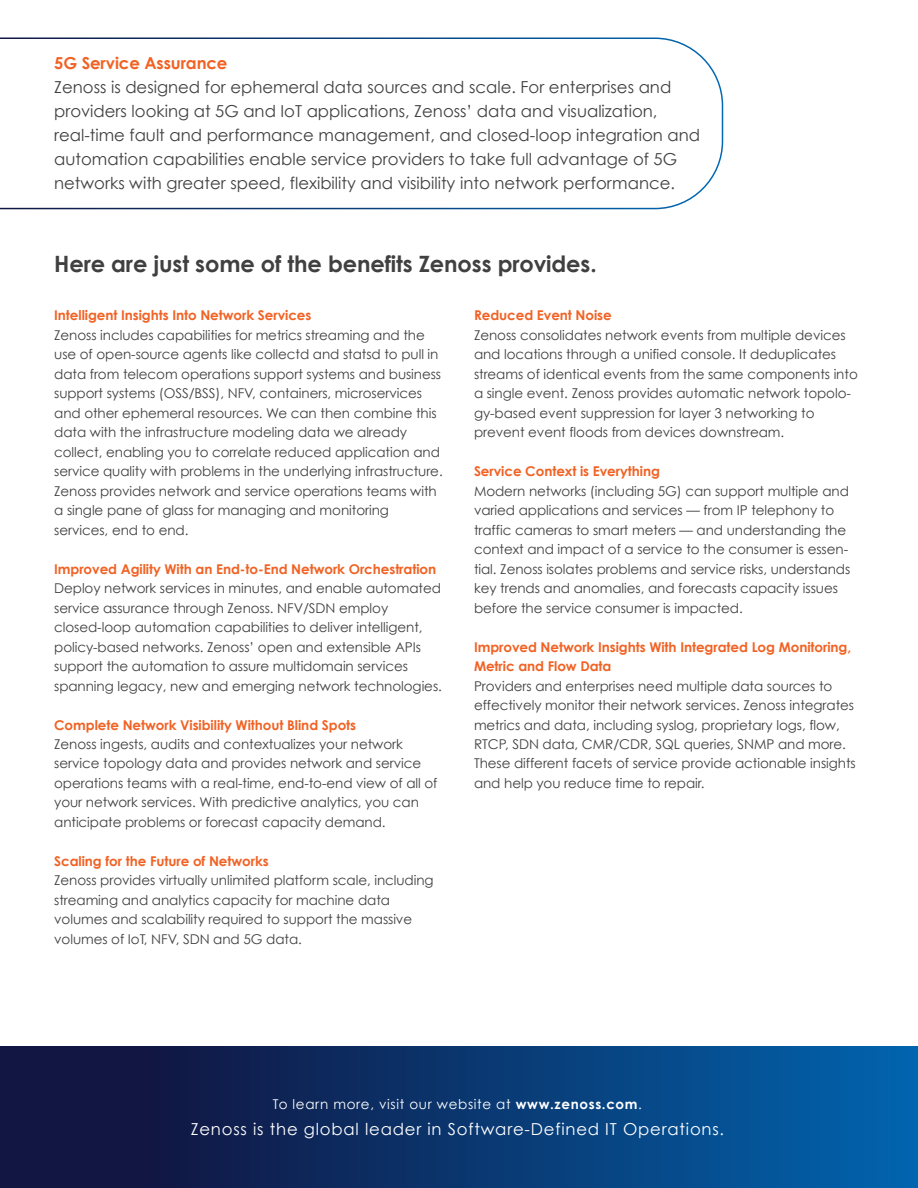
<style>
.page{position:relative;width:918px;height:1188px;background:#fff}
.page>*{position:absolute;margin:0;border:0;box-sizing:border-box;transform-origin:0 0}
.t1{font:700 22.5px "Century Gothic";letter-spacing:-.005em;color:#404041}
.t2{font:16.5px/24px "Century Gothic";color:#404041}
.t3{font:16.5px "Century Gothic";letter-spacing:.05em;color:#fff}
.t4{font:700 16.5px "Century Gothic";letter-spacing:-.005em;color:#f16224}
.t5{font:13.5px/19.5px "Century Gothic";letter-spacing:-.005em;color:#404041}
.t6{font:700 13.5px/19.5px "Century Gothic";letter-spacing:-.005em;color:#f16224}
.t7{font:13.5px "Century Gothic";letter-spacing:.05em;color:#fff}
.s1{font-weight:700}
</style>
<div class="page">
<div style="left:0;top:1046px;width:918px;height:142px;background:linear-gradient(to right,#130b33,#0162ac)"></div>
<svg style="left:0;top:37px;width:724px;height:173px"></svg>
<p class="t4" style="left:54px;top:52px;width:175px">5G Service Assurance</p>
<p class="t2" style="left:54px;top:75px;width:647px">Zenoss is designed for ephemeral data sources and scale. For enterprises and providers looking at 5G and IoT applications, Zenoss’ data and visualization, real-time fault and performance management, and closed-loop integration and automation capabilities enable service providers to take full advantage of 5G networks with greater speed, flexibility and visibility into network performance.</p>
<h1 class="t1" style="left:54px;top:250px;width:544px">Here are just some of the benefits Zenoss provides.</h1>
<p class="t6" style="left:54px;top:305px;width:259px">Intelligent Insights Into Network Services</p>
<p class="t5" style="left:54px;top:325px;width:390px">Zenoss includes capabilities for metrics streaming and the use of open-source agents like collectd and statsd to pull in data from telecom operations support systems and business support systems (OSS/BSS), NFV, containers, microservices and other ephemeral resources. We can then combine this data with the infrastructure modeling data we already collect, enabling you to correlate reduced application and service quality with problems in the underlying infrastructure.<br>Zenoss provides network and service operations teams with a single pane of glass for managing and monitoring services, end to end.</p>
<p class="t6" style="left:54px;top:559px;width:384px">Improved Agility With an End-to-End Network Orchestration</p>
<p class="t5" style="left:54px;top:578px;width:389px">Deploy network services in minutes, and enable automated service assurance through Zenoss. NFV/SDN employ closed-loop automation capabilities to deliver intelligent, policy-based networks. Zenoss’ open and extensible APIs support the automation to assure multidomain services spanning legacy, new and emerging network technologies.</p>
<p class="t6" style="left:54px;top:715px;width:303px">Complete Network Visibility Without Blind Spots</p>
<p class="t5" style="left:54px;top:734px;width:385px">Zenoss ingests, audits and contextualizes your network service topology data and provides network and service operations teams with a real-time, end-to-end view of all of your network services. With predictive analytics, you can anticipate problems or forecast capacity demand.</p>
<p class="t6" style="left:54px;top:851px;width:216px">Scaling for the Future of Networks</p>
<p class="t5" style="left:54px;top:871px;width:381px">Zenoss provides virtually unlimited platform scale, including streaming and analytics capacity for machine data volumes and scalability required to support the massive volumes of IoT, NFV, SDN and 5G data.</p>
<p class="t6" style="left:474px;top:305px;width:139px">Reduced Event Noise</p>
<p class="t5" style="left:474px;top:325px;width:385px">Zenoss consolidates network events from multiple devices and locations through a unified console. It deduplicates streams of identical events from the same components into a single event. Zenoss provides automatic network topolo&shy;gy-based event suppression for layer 3 networking to prevent event floods from devices downstream.</p>
<p class="t6" style="left:474px;top:461px;width:188px">Service Context is Everything</p>
<p class="t5" style="left:474px;top:481px;width:378px">Modern networks (including 5G) can support multiple and varied applications and services — from IP telephony to traffic cameras to smart meters — and understanding the context and impact of a service to the consumer is essen&shy;tial. Zenoss isolates problems and service risks, understands key trends and anomalies, and forecasts capacity issues before the service consumer is impacted.</p>
<p class="t6" style="left:474px;top:637px;width:379px">Improved Network Insights With Integrated Log Monitoring,<br>Metric and Flow Data</p>
<p class="t5" style="left:474px;top:676px;width:383px">Providers and enterprises need multiple data sources to effectively monitor their network services. Zenoss integrates metrics and data, including syslog, proprietary logs, flow, RTCP, SDN data, CMR/CDR, SQL queries, SNMP and more.<br>These different facets of service provide actionable insights and help you reduce time to repair.</p>
<p class="t7" style="left:273px;top:1096px;width:371px">To learn more, visit our website at <span class="s1">www.zenoss.com</span>.</p>
<p class="t3" style="left:191px;top:1119px;width:535px">Zenoss is the global leader in Software-Defined IT Operations.</p>
</div>
